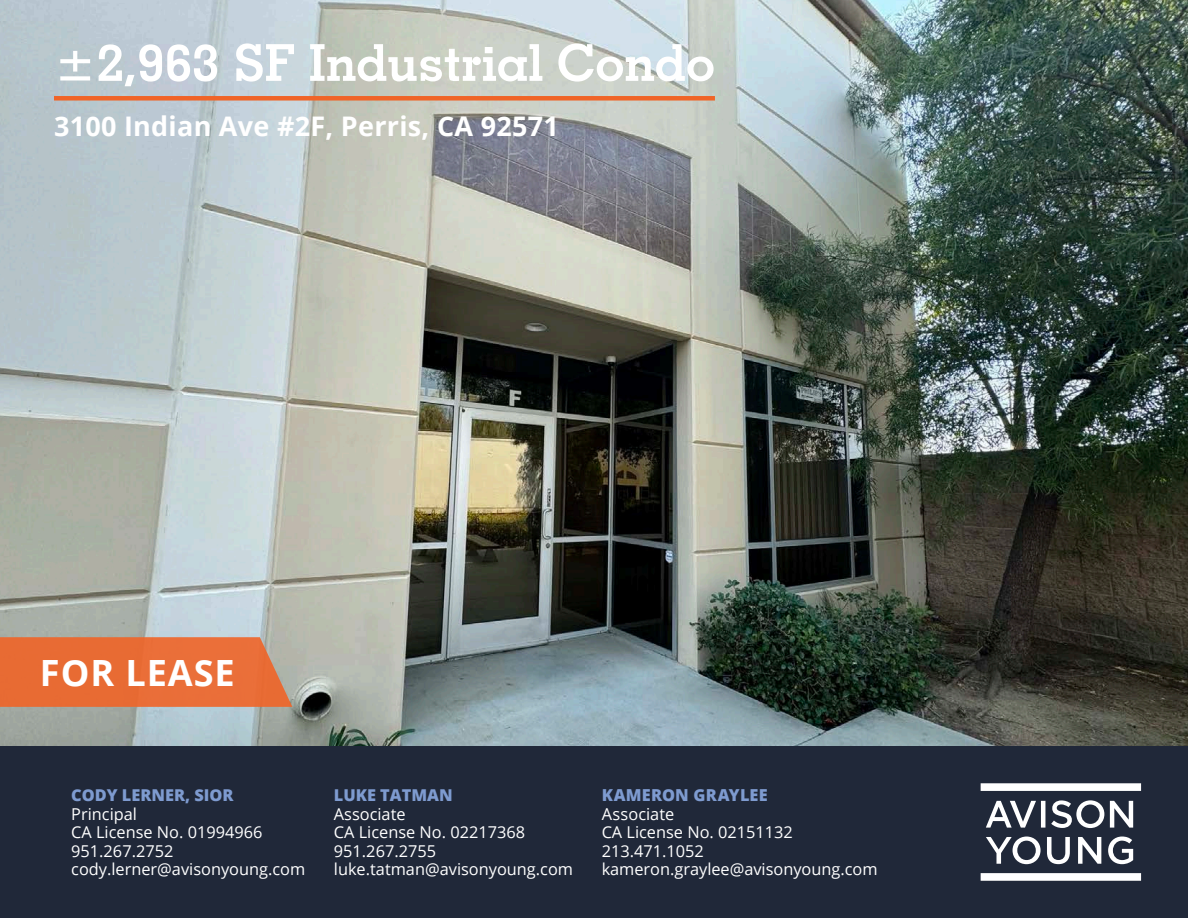
<style>
.page{position:relative;width:1188px;height:918px;background:#fff}
.page>*{position:absolute;margin:0;border:0;box-sizing:border-box;transform-origin:0 0}
.t1{font:700 51px "Geometric Slab 703 BT";color:#fff}
.t2{font:700 36.15px "Open Sans";letter-spacing:.025em;color:#fff}
.t3{font:700 27px "Open Sans";letter-spacing:.01em;color:#fff}
.t4{font:800 16.5px "Open Sans";letter-spacing:.015em;color:#7e9bd0}
.t5{font:16.5px "Open Sans";letter-spacing:.005em;color:#fff}
.t6{font:16.35px "Open Sans";color:#fff}
.t7{font:800 16.35px "Open Sans";color:#7e9bd0}
</style>
<div class="page">
<img style="left:0;top:0;width:1188px;height:746px">
<div style="left:0;top:746px;width:1188px;height:172px;background:#202839"></div>
<svg style="left:1051px;top:800px;width:53px;height:28px"></svg>
<svg style="left:986px;top:837px;width:55px;height:27px"></svg>
<svg style="left:981px;top:783px;width:160px;height:8px"></svg>
<svg style="left:981px;top:873px;width:160px;height:8px"></svg>
<svg style="left:986px;top:801px;width:59px;height:27px"></svg>
<svg style="left:1110px;top:801px;width:23px;height:27px"></svg>
<svg style="left:1047px;top:837px;width:23px;height:27px"></svg>
<svg style="left:1078px;top:837px;width:23px;height:27px"></svg>
<svg style="left:1108px;top:837px;width:25px;height:27px"></svg>
<svg style="left:0;top:637px;width:292px;height:70px;background:#e5703c"></svg>
<div style="left:54px;top:96px;width:661px;height:5px;background:#f06427"></div>
<p class="t1" style="left:54px;top:32px;width:662px">±2,963 SF Industrial Condo</p>
<p class="t3" style="left:54px;top:107px;width:506px">3100 Indian Ave #2F, Perris, CA 92571</p>
<p class="t2" style="left:40px;top:647px;width:196px">FOR LEASE</p>
<p class="t7" style="left:71px;top:783px;width:164px">CODY LERNER, SIOR</p>
<p class="t6" style="left:71px;top:803px;width:67px">Principal</p>
<p class="t6" style="left:71px;top:821px;width:193px">CA License No. 01994966</p>
<p class="t6" style="left:71px;top:840px;width:104px">951.267.2752</p>
<p class="t6" style="left:71px;top:858px;width:236px">cody.lerner@avisonyoung.com</p>
<p class="t7" style="left:334px;top:783px;width:120px">LUKE TATMAN</p>
<p class="t6" style="left:334px;top:803px;width:73px">Associate</p>
<p class="t6" style="left:334px;top:821px;width:193px">CA License No. 02217368</p>
<p class="t6" style="left:334px;top:840px;width:104px">951.267.2755</p>
<p class="t6" style="left:334px;top:858px;width:241px">luke.tatman@avisonyoung.com</p>
<p class="t4" style="left:602px;top:783px;width:168px">KAMERON GRAYLEE</p>
<p class="t5" style="left:602px;top:803px;width:74px">Associate</p>
<p class="t6" style="left:602px;top:821px;width:193px">CA License No. 02151132</p>
<p class="t6" style="left:602px;top:840px;width:104px">213.471.1052</p>
<p class="t6" style="left:602px;top:858px;width:277px">kameron.graylee@avisonyoung.com</p>
</div>
